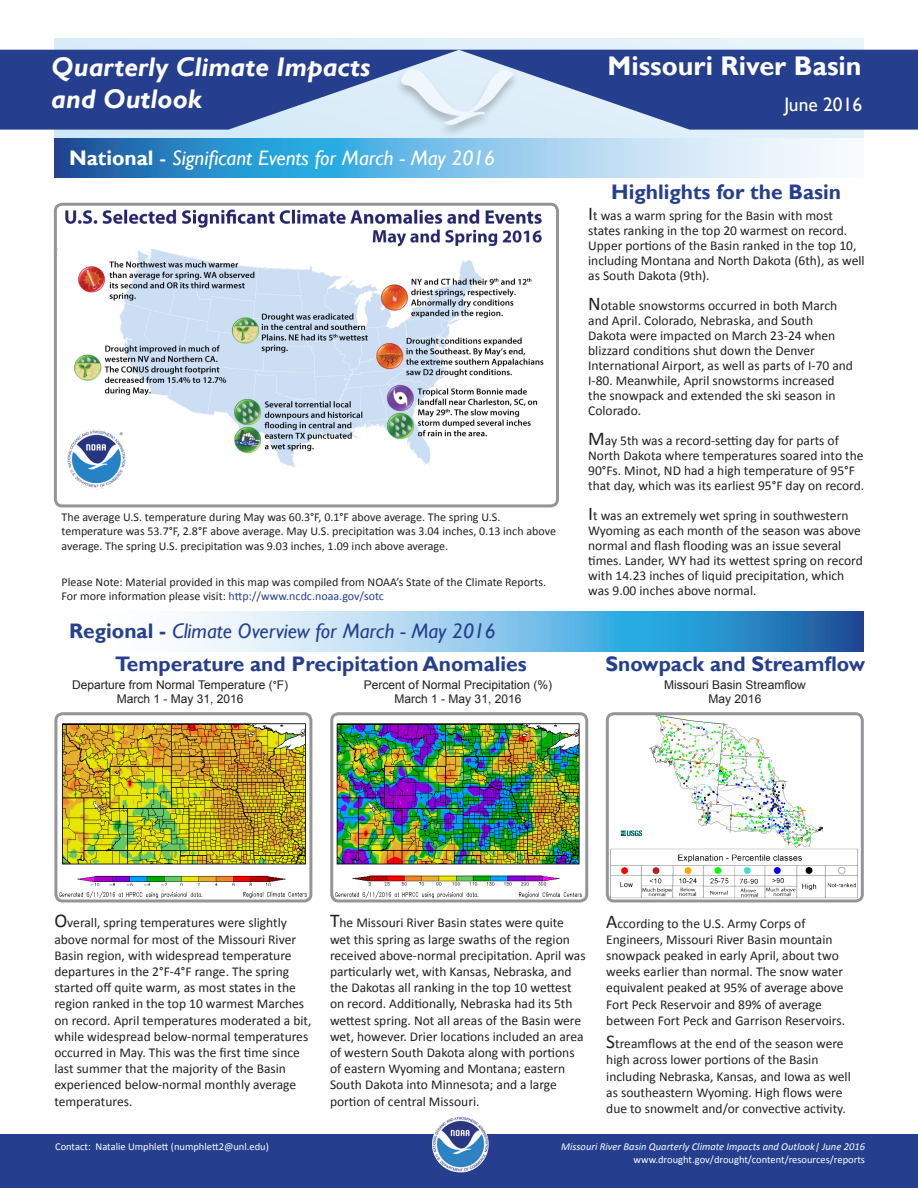
<style>
.page{position:relative;width:918px;height:1188px;background:#fff}
.page>*{position:absolute;margin:0;border:0;box-sizing:border-box;transform-origin:0 0}
.t1{font:italic 700 27px/32.4px "Gill Sans";color:#fff}
.t2{font:700 27px "Gill Sans";color:#fff}
.Heading_1_Center{font:700 21px "Gill Sans";color:#253f8e}
.t3{font:italic 21px "Gill Sans";color:#fff}
.t4{font:italic 21px "Gill Sans";color:#25408f}
.t5{font:19.5px "Gill Sans";color:#fff}
.body_text{font:13.5px/16.2px "Calibri";color:#231f20}
.t6{font:12px/14.4px "Calibri";color:#231f20}
.t7{font:12px "Arial";color:#231f20}
.t8{font:10.5px "Calibri";color:#fff}
.t9{font:italic 10.5px "Calibri";color:#fff}
.s1{font-weight:700;font-style:normal}
.s2{font-style:normal}
.s3{color:#253f8e}
.s4{font-size:19.5px}
.s5{font-family:"Calibri"}
</style>
<div class="page">
<div style="left:0;top:1134px;width:918px;height:54px;background:#253f8e"></div>
<svg style="left:54px;top:39px;width:810px;height:99px;background:#daebf7"></svg>
<svg style="left:0;top:50px;width:918px;height:80px;background:#435c9f"></svg>
<svg style="left:54px;top:138px;width:783px;height:40px;background:#7ab8e0"></svg>
<div style="left:394px;top:69px;width:126px;height:69px;background:#231f20;opacity:.48"></div>
<img style="left:402px;top:69px;width:112px;height:55px">
<svg style="left:188px;top:612px;width:676px;height:39px;background:#7bb9e0"></svg>
<img style="left:62px;top:723px;width:244px;height:157px">
<img style="left:78px;top:869px;width:214px;height:17px">
<img style="left:336px;top:723px;width:244px;height:163px">
<img style="left:352px;top:869px;width:214px;height:16px">
<img style="left:243px;top:891px;width:64px;height:7px">
<img style="left:519px;top:892px;width:69px;height:7px">
<img style="left:334px;top:891px;width:145px;height:7px">
<div style="left:330px;top:712px;width:258px;height:190px;border:3px solid #939598;border-radius:7px"></div>
<img style="left:58px;top:891px;width:145px;height:7px">
<div style="left:54px;top:712px;width:258px;height:190px;border:3px solid #939598;border-radius:7px"></div>
<img style="left:74px;top:249px;width:470px;height:219px">
<img style="left:210px;top:441px;width:22px;height:27px">
<img style="left:65px;top:209px;width:477px;height:38px">
<img style="left:74px;top:416px;width:88px;height:52px">
<img style="left:67px;top:425px;width:69px;height:65px">
<img style="left:140px;top:425px;width:70px;height:43px">
<img style="left:65px;top:240px;width:13px;height:22px">
<img style="left:119px;top:227px;width:81px;height:20px">
<img style="left:113px;top:229px;width:16px;height:22px">
<img style="left:649px;top:716px;width:174px;height:132px">
<img style="left:610px;top:848px;width:247px;height:50px">
<img style="left:620px;top:819px;width:37px;height:19px">
<div style="left:606px;top:712px;width:258px;height:190px;border:3px solid #939598;border-radius:7px"></div>
<div style="left:54px;top:203px;width:505px;height:304px;border:3px solid #939598;border-radius:7px"></div>
<h1 class="t1" style="left:51px;top:51px;width:320px">Quarterly Climate Impacts and Outlook</h1>
<h1 class="t2" style="left:608px;top:49px;width:256px">Missouri River Basin</h1>
<h3 class="t5" style="left:784px;top:93px;width:79px">June 2016</h3>
<p class="t3" style="left:69px;top:146px;width:428px"><span class="s1">National</span> <span class="s2">-</span> Significant Events for March - May 2016</p>
<p class="t6" style="left:62px;top:510px;width:496px">The average U.S. temperature during May was 60.3°F, 0.1°F above average. The spring U.S. temperature was 53.7°F, 2.8°F above average. May U.S. precipitation was 3.04 inches, 0.13 inch above average. The spring U.S. precipitation was 9.03 inches, 1.09 inch above average.</p>
<p class="t6" style="left:62px;top:575px;width:486px">Please Note: Material provided in this map was compiled from NOAA’s State of the Climate Reports.<br>For more information please visit: <span class="s3">http://www.ncdc.noaa.gov/sotc</span></p>
<p class="Heading_1_Center" style="left:611px;top:179px;width:231px">Highlights for the Basin</p>
<p class="body_text" style="left:588px;top:208px;width:278px;line-height:15px"><span class="s4">I</span>t was a warm spring for the Basin with most states ranking in the top 20 warmest on record.<br>Upper portions of the Basin ranked in the top 10, including Montana and North Dakota (6th), as well as South Dakota (9th).</p>
<p class="body_text" style="left:588px;top:298px;width:266px;line-height:15px"><span class="s4">N</span>otable snowstorms occurred in both March and April. Colorado, Nebraska, and South Dakota were impacted on March 23-24 when blizzard conditions shut down the Denver International Airport, as well as parts of I-70 and I-80. Meanwhile, April snowstorms increased the snowpack and extended the ski season in Colorado.</p>
<p class="body_text" style="left:588px;top:433px;width:278px;line-height:15px"><span class="s4">M</span>ay 5th was a record-setting day for parts of North Dakota where temperatures soared into the 90°Fs. Minot, ND had a high temperature of 95°F that day, which was its earliest 95°F day on record.</p>
<p class="body_text" style="left:588px;top:508px;width:276px;line-height:15px"><span class="s4">I</span>t was an extremely wet spring in southwestern Wyoming as each month of the season was above normal and flash flooding was an issue several times. Lander, WY had its wettest spring on record with 14.23 inches of liquid precipitation, which was 9.00 inches above normal.</p>
<p class="t4" style="left:69px;top:619px;width:428px"><span class="s1">Regional -</span> Climate Overview for March - May 2016</p>
<p class="t7" style="left:364px;top:676px;width:190px">Percent of Normal Precipitation (%)</p>
<p class="t7" style="left:395px;top:691px;width:128px">March 1 - May 31, 2016</p>
<p class="Heading_1_Center" style="left:115px;top:651px;width:413px">Temperature and Precipitation Anomalies</p>
<p class="Heading_1_Center" style="left:606px;top:651px;width:261px">Snowpack and Streamflow</p>
<p class="t7" style="left:664px;top:676px;width:143px">Missouri Basin Streamflow</p>
<p class="t7" style="left:709px;top:691px;width:54px">May 2016</p>
<p class="t7" style="left:72px;top:677px;width:217px">Departure from Normal Temperature (<span class="s5">°</span>F)</p>
<p class="t7" style="left:117px;top:691px;width:128px">March 1 - May 31, 2016</p>
<p class="body_text" style="left:54px;top:915px;width:259px"><span class="s4">O</span>verall, spring temperatures were slightly above normal for most of the Missouri River Basin region, with widespread temperature departures in the 2°F-4°F range. The spring started off quite warm, as most states in the region ranked in the top 10 warmest Marches on record. April temperatures moderated a bit, while widespread below-normal temperatures occurred in May. This was the first time since last summer that the majority of the Basin experienced below-normal monthly average temperatures.</p>
<p class="body_text" style="left:330px;top:915px;width:257px"><span class="s4">T</span>he Missouri River Basin states were quite wet this spring as large swaths of the region received above-normal precipitation. April was particularly wet, with Kansas, Nebraska, and the Dakotas all ranking in the top 10 wettest on record. Additionally, Nebraska had its 5th wettest spring. Not all areas of the Basin were wet, however. Drier locations included an area of western South Dakota along with portions of eastern Wyoming and Montana; eastern South Dakota into Minnesota; and a large portion of central Missouri.</p>
<p class="body_text" style="left:606px;top:915px;width:240px"><span class="s4">A</span>ccording to the U.S. Army Corps of Engineers, Missouri River Basin mountain snowpack peaked in early April, about two weeks earlier than normal. The snow water equivalent peaked at 95% of average above Fort Peck Reservoir and 89% of average between Fort Peck and Garrison Reservoirs.</p>
<p class="body_text" style="left:606px;top:1036px;width:246px"><span class="s4">S</span>treamflows at the end of the season were high across lower portions of the Basin including Nebraska, Kansas, and Iowa as well as southeastern Wyoming. High flows were due to snowmelt and/or convective activity.</p>
<p class="t8" style="left:55px;top:1140px;width:215px">Contact: Natalie Umphlett (numphlett2@unl.edu)</p>
<p class="t9" style="left:561px;top:1139px;width:305px">Missouri River Basin Quarterly Climate Impacts and Outlook| June 2016</p>
<p class="t8" style="left:634px;top:1152px;width:233px">www.drought.gov/drought/content/resources/reports</p>
</div>
